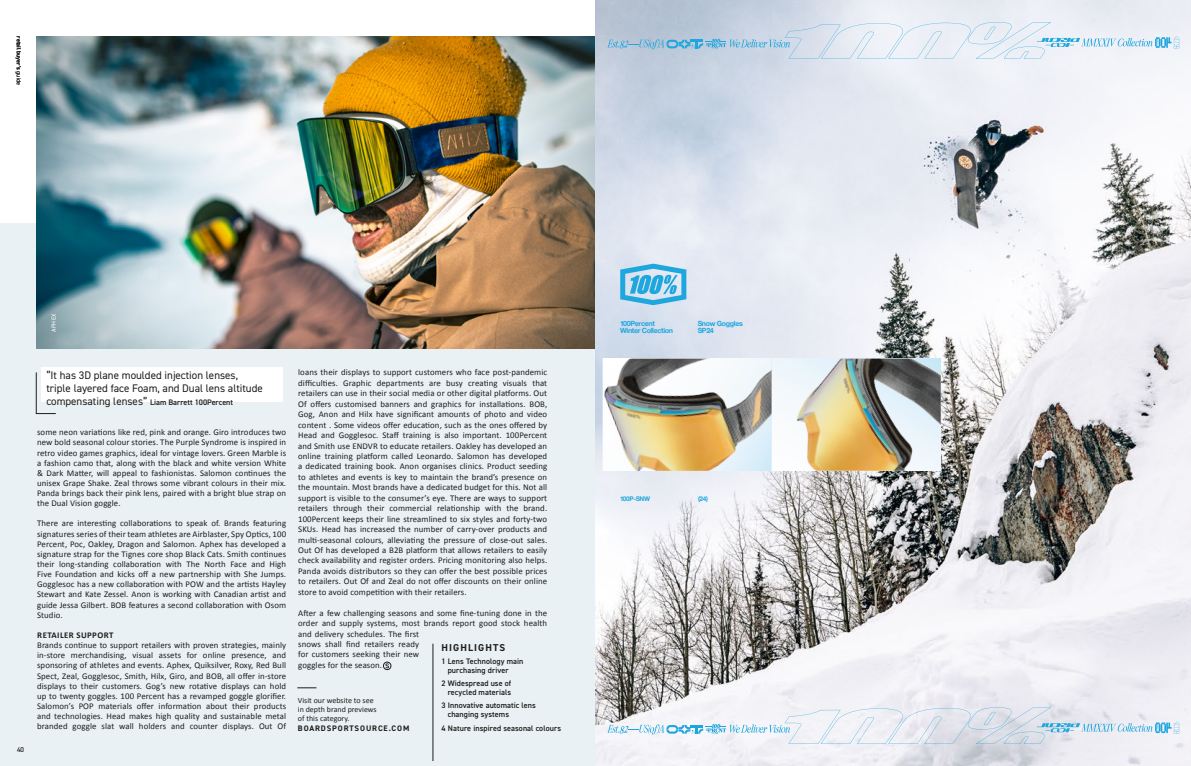
<style>
.page{position:relative;width:1191px;height:766px;background:#fff}
.page>*{position:absolute;margin:0;border:0;box-sizing:border-box;transform-origin:0 0}
.t1{font:11px/13px "DIN2014";color:#1d1d1b}
.t2{font:700 10px "DIN2014";letter-spacing:.11em;color:#1d1d1b}
.t3{font:8.8px/10.4px "Calibri";letter-spacing:.01em;color:#1d1d1b;text-align:justify}
.t4{font:700 8.8px "Calibri";letter-spacing:.05em;color:#1d1d1b}
.t5{font:600 8px/9px "DIN2014";letter-spacing:.01em;color:#1d1d1b}
.t6{font:8px/8.5px "Calibri";color:#1d1d1b}
.t7{font:700 8px "DIN2014";letter-spacing:.11em;color:#1d1d1b}
.t8{font:700 7.2px/6.9px "Helvetica Neue LT Pro";letter-spacing:-.05em;color:#1ea6de}
.t9{font:300 7px "DIN2014";color:#1d1d1b}
.t10{font:700 6.5px "Helvetica Neue LT Pro";letter-spacing:-.05em;color:#1ea6de}
.t11{font:700 6px "DIN2014";color:#1d1d1b}
.t12{font:6px "DIN2014";letter-spacing:.04em;color:#fff}
.s1{font-weight:400}
.s2{font-weight:400;font-size:11px}
</style>
<div class="page">
<div style="left:0;top:223px;width:595px;height:542px;background:#e9f1f4"></div>
<div style="left:41px;top:367px;width:241px;height:34px;background:#fff"></div>
<svg style="left:297px;top:687px;width:19px;height:1px"></svg>
<svg style="left:36px;top:372px;width:20px;height:42px"></svg>
<hr style="left:433px;top:643px;width:1px;height:117px;background:#1d1d1b">
<svg style="left:385px;top:663px;width:4px;height:5px"></svg>
<div style="left:383px;top:661px;width:8px;height:9px;border:1px solid #1d1d1b;border-radius:50%"></div>
<img style="left:36px;top:36px;width:559px;height:312px">
<img style="left:595px;top:0;width:596px;height:765px">
<svg style="left:607px;top:22px;width:572px;height:37px;background:#d2dfec"></svg>
<svg style="left:607px;top:707px;width:572px;height:36px"></svg>
<img style="left:603px;top:358px;width:169px;height:112px">
<img style="left:772px;top:358px;width:168px;height:112px">
<svg style="left:620px;top:263px;width:66px;height:42px;background:#79c3e6"></svg>
<p class="t11" style="left:23px;top:36px;width:50px;rotate:90deg">retail buyer’s <span class="s1">guide</span></p>
<p class="t12" style="left:50px;top:332px;width:20px;rotate:-90deg">APHEX</p>
<p class="t8" style="left:620px;top:319px;width:54px">100Percent<br>Winter Collection</p>
<p class="t8" style="left:697px;top:319px;width:47px">Snow Goggles<br>SP24</p>
<p class="t9" style="left:17px;top:745px;width:8px">40</p>
<p class="t1" style="left:46px;top:368px;width:218px">“It has 3D plane moulded injection lenses, triple layered face Foam, and Dual lens altitude</p>
<p class="t5" style="left:46px;top:397px;width:188px"><span class="s2">compensating lenses”</span> Liam Barrett 100Percent</p>
<p class="t3" style="left:37px;top:427px;width:250px;line-height:10.1px">some neon variations like red, pink and orange. Giro introduces two new bold seasonal colour stories. The Purple Syndrome is inspired in retro video games graphics, ideal for vintage lovers. Green Marble is a fashion camo that, along with the black and white version White &amp; Dark Matter, will appeal to fashionistas. Salomon continues the unisex Grape Shake. Zeal throws some vibrant colours in their mix.<br>Panda brings back their pink lens, paired with a bright blue strap on the Dual Vision goggle.</p>
<p class="t3" style="left:37px;top:518px;width:250px;line-height:10.1px">There are interesting collaborations to speak of. Brands featuring signatures series of their team athletes are Airblaster, Spy Optics, 100<br>Percent, Poc, Oakley, Dragon and Salomon. Aphex has developed a signature strap for the Tignes core shop Black Cats. Smith continues their long-standing collaboration with The North Face and High Five Foundation and kicks off a new partnership with She Jumps.<br>Gogglesoc has a new collaboration with POW and the artists Hayley Stewart and Kate Zessel. Anon is working with Canadian artist and guide Jessa Gilbert. BOB features a second collaboration with Osom Studio.</p>
<p class="t4" style="left:37px;top:628px;width:78px">RETAILER SUPPORT</p>
<p class="t3" style="left:37px;top:639px;width:250px;line-height:10.1px">Brands continue to support retailers with proven strategies, mainly in-store merchandising, visual assets for online presence, and sponsoring of athletes and events. Aphex, Quiksilver, Roxy, Red Bull Spect, Zeal, Gogglesoc, Smith, Hilx, Giro, and BOB, all offer in-store displays to their customers. Gog’s new rotative displays can hold up to twenty goggles. 100 Percent has a revamped goggle glorifier.<br>Salomon’s POP materials offer information about their products and technologies. Head makes high quality and sustainable metal branded goggle slat wall holders and counter displays. Out Of</p>
<p class="t3" style="left:298px;top:367px;width:250px">loans their displays to support customers who face post-pandemic difficulties. Graphic departments are busy creating visuals that retailers can use in their social media or other digital platforms. Out Of offers customised banners and graphics for installations. BOB, Gog, Anon and Hilx have significant amounts of photo and video content . Some videos offer education, such as the ones offered by Head and Gogglesoc. Staff training is also important. 100Percent and Smith use ENDVR to educate retailers. Oakley has developed an online training platform called Leonardo. Salomon has developed a dedicated training book. Anon organises clinics. Product seeding to athletes and events is key to maintain the brand’s presence on the mountain. Most brands have a dedicated budget for this. Not all support is visible to the consumer’s eye. There are ways to support retailers through their commercial relationship with the brand.<br>100Percent keeps their line streamlined to six styles and forty-two SKUs. Head has increased the number of carry-over products and multi-seasonal colours, alleviating the pressure of close-out sales.<br>Out Of has developed a B2B platform that allows retailers to easily check availability and register orders. Pricing monitoring also helps.<br>Panda avoids distributors so they can offer the best possible prices to retailers. Out Of and Zeal do not offer discounts on their online store to avoid competition with their retailers.</p>
<p class="t3" style="left:298px;top:607px;width:250px;text-align:left">After a few challenging seasons and some fine-tuning done in the order and supply systems, most brands report good stock health and delivery schedules. The first<br>snows shall find retailers ready<br>for customers seeking their new<br>goggles for the season.</p>
<p class="t6" style="left:298px;top:695px;width:80px">Visit our website to see in depth brand previews</p>
<p class="t6" style="left:298px;top:713px;width:53px">of this category.</p>
<p class="t7" style="left:298px;top:722px;width:113px">BOARDSPORTSOURCE.COM</p>
<p class="t2" style="left:441px;top:641px;width:65px">HIGHLIGHTS</p>
<p class="t5" style="left:448px;top:656px;width:77px;text-indent:-6px">1 Lens Technology main purchasing driver</p>
<p class="t5" style="left:441px;top:678px;width:71px;text-align:right">2 Widespread use of recycled materials</p>
<p class="t5" style="left:448px;top:700px;width:90px;text-indent:-6px">3 Innovative automatic lens changing systems</p>
<p class="t5" style="left:441px;top:722px;width:121px">4 Nature inspired seasonal colours</p>
<p class="t10" style="left:620px;top:494px;width:31px">100P-SNW</p>
<p class="t10" style="left:698px;top:494px;width:11px">(24)</p>
</div>
